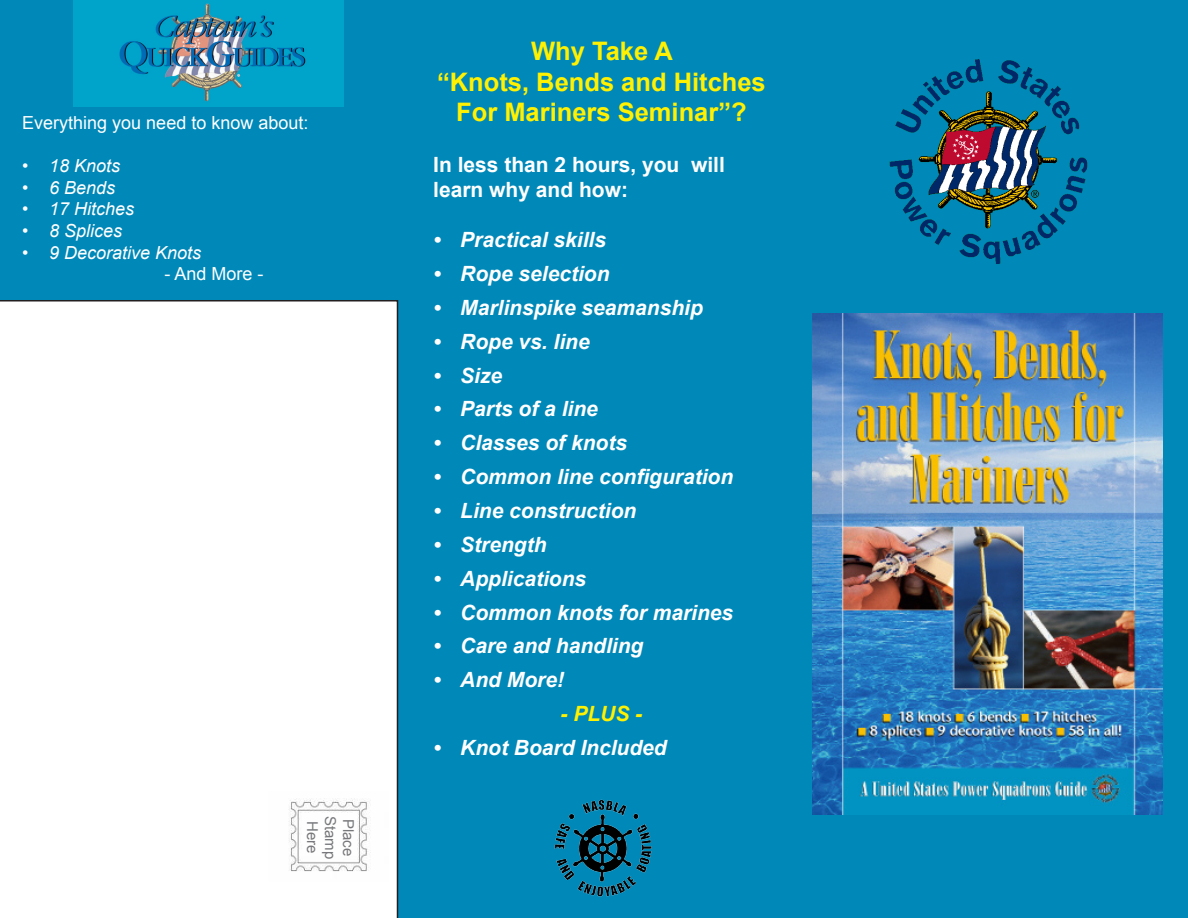
<style>
.page{position:relative;width:1188px;height:918px;background:#0088b8}
.page>*{position:absolute;margin:0;border:0;box-sizing:border-box;transform-origin:0 0}
.t1{font:700 25.5px "Arial";color:#fff101}
.t2{font:italic 700 21px "Arial";color:#fff}
.t3{font:700 21px/25.2px "Arial";color:#fff}
.t4{font:italic 700 21px "Arial";color:#fff101}
.t5{font:italic 18px "Arial";color:#fff}
.t6{font:18px "Arial";color:#fff}
.t7{font:15px "Arial";color:#77787b}
</style>
<div class="page">
<svg style="left:0;top:300px;width:398px;height:618px"></svg>
<img style="left:73px;top:0;width:271px;height:106px">
<img style="left:870px;top:42px;width:242px;height:239px">
<img style="left:269px;top:792px;width:119px;height:90px">
<img style="left:555px;top:800px;width:97px;height:97px">
<img style="left:812px;top:314px;width:350px;height:500px">
<p class="t6" style="left:22px;top:111px;width:288px">Everything you need to know about:</p>
<p class="t5" style="left:22px;top:154px;width:100px">• 18 Knots</p>
<p class="t5" style="left:22px;top:176px;width:95px">• 6 Bends</p>
<p class="t5" style="left:22px;top:197px;width:114px">• 17 Hitches</p>
<p class="t5" style="left:22px;top:219px;width:102px">• 8 Splices</p>
<p class="t5" style="left:22px;top:241px;width:181px">• 9 Decorative Knots</p>
<p class="t6" style="left:165px;top:262px;width:101px">- And More -</p>
<p class="t7" style="left:322px;top:821px;width:34px;rotate:90deg">Here</p>
<p class="t7" style="left:340px;top:816px;width:45px;rotate:90deg">Stamp</p>
<p class="t7" style="left:358px;top:819px;width:39px;rotate:90deg">Place</p>
<p class="t1" style="left:531px;top:34px;width:143px">Why Take A</p>
<p class="t1" style="left:437px;top:65px;width:330px">“Knots, Bends and Hitches</p>
<p class="t1" style="left:456px;top:96px;width:292px">For Mariners Seminar”?</p>
<p class="t3" style="left:433px;top:152px;width:293px">In less than 2 hours, you will learn why and how:</p>
<p class="t2" style="left:433px;top:226px;width:174px">• Practical skills</p>
<p class="t2" style="left:433px;top:260px;width:178px">• Rope selection</p>
<p class="t2" style="left:433px;top:294px;width:271px">• Marlinspike seamanship</p>
<p class="t2" style="left:433px;top:328px;width:158px">• Rope vs. line</p>
<p class="t2" style="left:433px;top:362px;width:71px">• Size</p>
<p class="t2" style="left:433px;top:395px;width:166px">• Parts of a line</p>
<p class="t2" style="left:433px;top:429px;width:195px">• Classes of knots</p>
<p class="t2" style="left:433px;top:463px;width:302px">• Common line configuration</p>
<p class="t2" style="left:433px;top:497px;width:205px">• Line construction</p>
<p class="t2" style="left:433px;top:531px;width:115px">• Strength</p>
<p class="t2" style="left:433px;top:565px;width:155px">• Applications</p>
<p class="t2" style="left:433px;top:599px;width:302px">• Common knots for marines</p>
<p class="t2" style="left:433px;top:632px;width:212px">• Care and handling</p>
<p class="t2" style="left:433px;top:666px;width:132px">• And More!</p>
<p class="t4" style="left:561px;top:700px;width:83px">- PLUS -</p>
<p class="t2" style="left:433px;top:734px;width:235px">• Knot Board Included</p>
</div>
